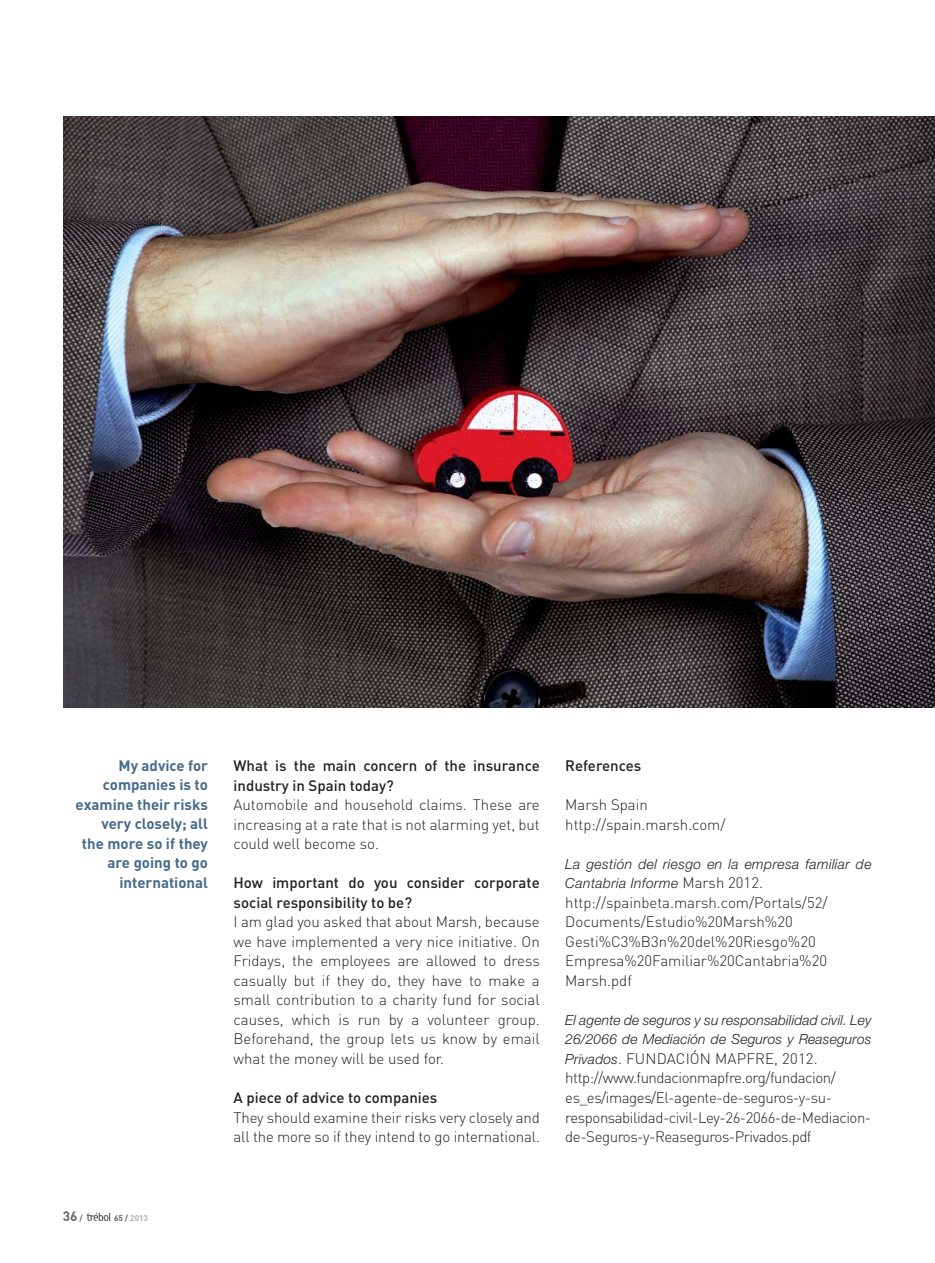
<style>
.page{position:relative;width:935px;height:1263px;background:#fff}
.page>*{position:absolute;margin:0;border:0;box-sizing:border-box;transform-origin:0 0}
.t1{font:300 15px/19.5px "DIN";letter-spacing:-.01em;color:#231f20}
.t2{font:300 15px/19.5px "DIN";letter-spacing:-.03em;color:#231f20}
.t3{font:500 15px/19.5px "DIN";color:#231f20}
.t4{font:700 15px/19.5px "DIN";color:#466b8c;text-align:right}
.t5{font:italic 300 13.8px/19.5px "Helvetica Neue";letter-spacing:.01em;color:#231f20}
.t6{font:italic 300 13.8px/19.5px "Helvetica Neue";letter-spacing:.03em;color:#231f20}
.t7{font:700 13.5px "DIN";color:#67686b}
.t8{font:700 8.25px "DIN";color:#aeb0b3}
.s1{font-family:"DIN";font-style:normal;font-size:15px}
.s2{font-family:"Helvetica Neue";font-style:italic;font-size:13.8px}
.s3{font-size:8.25px}
.s4{color:#67686b}
</style>
<div class="page">
<svg style="left:87px;top:1212px;width:23px;height:8px"></svg>
<img style="left:63px;top:116px;width:872px;height:591px">
<p class="t4" style="left:76px;top:757px;width:134px">My advice for companies is to examine their risks very closely; all<br>the more so if they are going to go international</p>
<p class="t3" style="left:233px;top:757px;width:308px">What is the main concern of the insurance industry in Spain today?</p>
<p class="t1" style="left:233px;top:796px;width:308px;text-align:justify">Automobile and household claims. These are increasing at a rate that is not alarming yet, but could well become so.</p>
<p class="t3" style="left:233px;top:874px;width:308px">How important do you consider corporate social responsibility to be?</p>
<p class="t1" style="left:233px;top:913px;width:308px;text-align:justify">I am glad you asked that about Marsh, because we have implemented a very nice initiative. On Fridays, the employees are allowed to dress casually but if they do, they have to make a small contribution to a charity fund for social causes, which is run by a volunteer group.<br>Beforehand, the group lets us know by email what the money will be used for.</p>
<p class="t3" style="left:233px;top:1089px;width:205px">A piece of advice to companies</p>
<p class="t1" style="left:233px;top:1108px;width:308px">They should examine their risks very closely and all the more so if they intend to go international.</p>
<p class="t3" style="left:565px;top:757px;width:77px">References</p>
<p class="t1" style="left:565px;top:796px;width:162px">Marsh Spain http://spain.marsh.com/</p>
<p class="t6" style="left:565px;top:855px;width:308px">La gestión del riesgo en la empresa familiar de<br>Cantabria Informe <span class="s1">Marsh 2012.</span></p>
<p class="t1" style="left:565px;top:894px;width:264px">http://spainbeta.marsh.com/Portals/52/<br>Documents/Estudio%20Marsh%20<br>Gesti%C3%B3n%20del%20Riesgo%20<br>Empresa%20Familiar%20Cantabria%20<br>Marsh.pdf</p>
<p class="t5" style="left:565px;top:1011px;width:308px">El agente de seguros y su responsabilidad civil. Ley<br>26/2066 de Mediación de Seguros y Reaseguros</p>
<p class="t2" style="left:565px;top:1050px;width:307px"><span class="s2">Privados</span>. FUNDACIÓN MAPFRE, 2012. http://www.fundacionmapfre.org/fundacion/ es_es/images/El-agente-de-seguros-y-su&shy;responsabilidad-civil-Ley-26-2066-de-Mediacion&shy;de-Seguros-y-Reaseguros-Privados.pdf</p>
<p class="t7" style="left:63px;top:1210px;width:21px">36 <span class="s3">/</span></p>
<p class="t8" style="left:114px;top:1214px;width:36px"><span class="s4">65 /</span> 2013</p>
</div>
